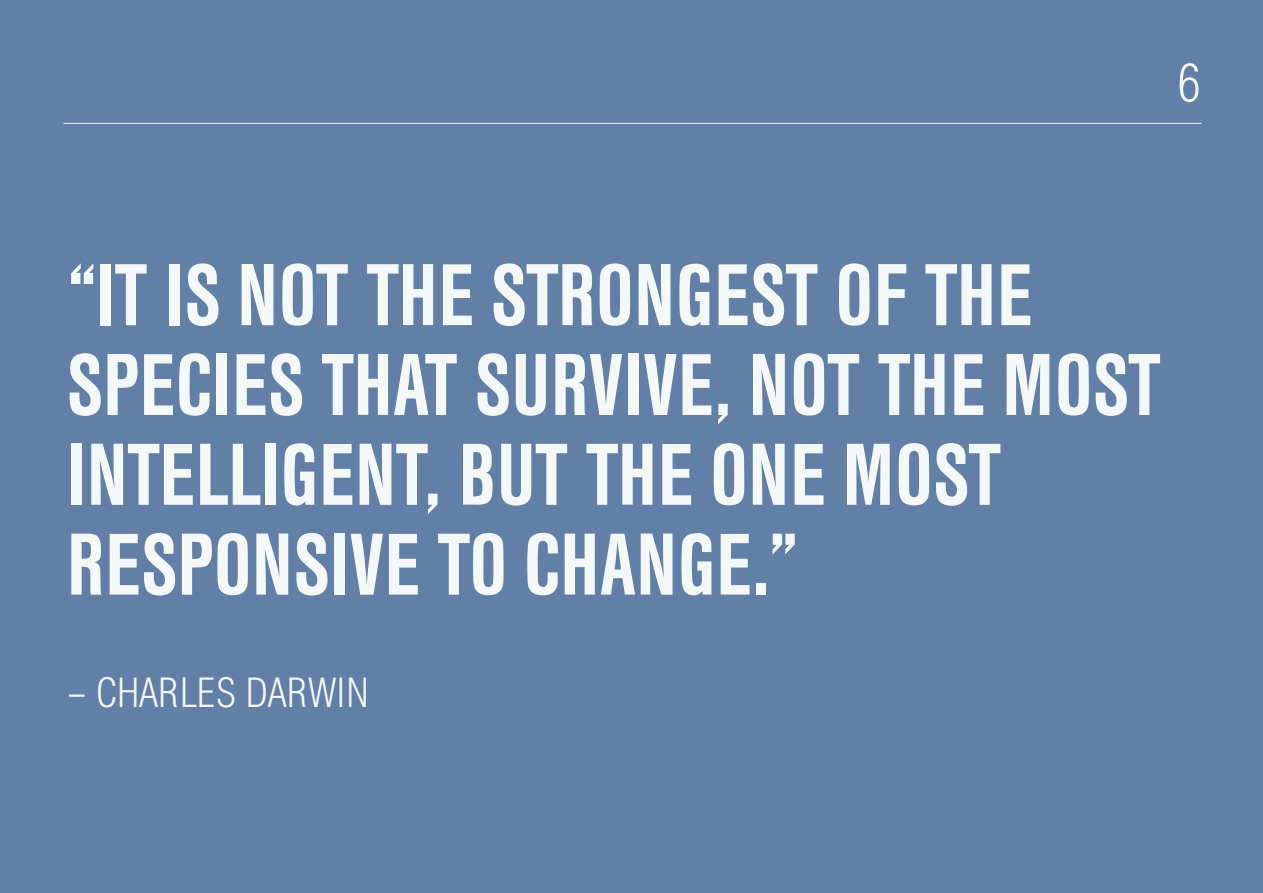
<style>
.page{position:relative;width:1263px;height:893px;background:#6280a7}
.page>*{position:absolute;margin:0;border:0;box-sizing:border-box;transform-origin:0 0}
.t1{font:500 87px/89.8px "Helvetica Con BQ";letter-spacing:.02em;color:#f5f8f8}
.t2{font:200 54.15px "Helvetica Con BQ";color:#f5f8f8}
.t3{font:200 42px "Helvetica Con BQ";color:#f5f8f8}
</style>
<div class="page">
<hr style="left:63px;top:123px;width:1138px;height:1px;background:#f5f8f8">
<p class="t2" style="left:1177px;top:51px;width:26px">6</p>
<p class="t1" style="left:68px;top:253px;width:1094px">“IT IS NOT THE STRONGEST OF THE<br>SPECIES THAT SURVIVE, NOT THE MOST<br>INTELLIGENT, BUT THE ONE MOST<br>RESPONSIVE TO CHANGE.”</p>
<p class="t3" style="left:68px;top:668px;width:303px">– CHARLES DARWIN</p>
</div>
